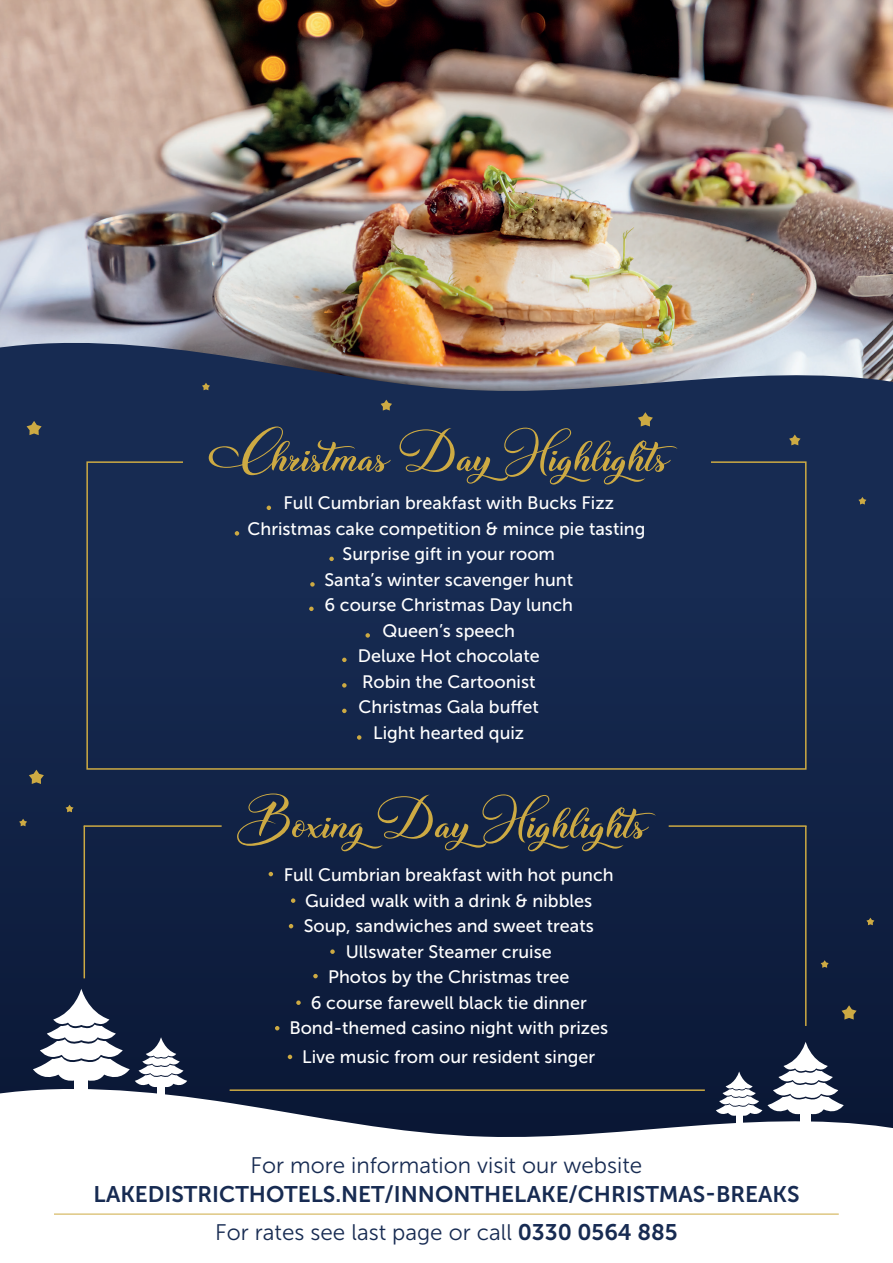
<style>
.page{position:relative;width:893px;height:1263px;background:#172b52}
.page>*{position:absolute;margin:0;border:0;box-sizing:border-box;transform-origin:0 0}
.t1{font:60px "Christmas Wish Calligraphy";color:#cdaa43;scale:1.07 1}
.t2{font:22.5px "Museo Sans 300";color:#172b52}
.t3{font:22.5px "Museo Sans 700";color:#172b52}
.t4{font:18px/25.5px "Museo Sans 500";color:#fff;text-align:center}
.s1{font-family:"Museo Sans 700"}
</style>
<div class="page">
<img style="left:0;top:0;width:893px;height:336px">
<div style="left:0;top:598px;width:893px;height:625px;background:#112245"></div>
<img style="left:0;top:336px;width:893px;height:68px">
<div style="left:86px;top:461px;width:720px;height:309px;border:2px solid #cdaa43"></div>
<div style="left:183px;top:422px;width:527px;height:70px;background:#172b52"></div>
<svg style="left:202px;top:383px;width:8px;height:7px"></svg>
<svg style="left:858px;top:497px;width:8px;height:7px"></svg>
<svg style="left:381px;top:400px;width:11px;height:10px"></svg>
<svg style="left:789px;top:434px;width:11px;height:11px"></svg>
<svg style="left:27px;top:421px;width:15px;height:14px"></svg>
<svg style="left:638px;top:412px;width:15px;height:14px"></svg>
<svg style="left:841px;top:1005px;width:16px;height:14px"></svg>
<svg style="left:29px;top:770px;width:15px;height:14px"></svg>
<svg style="left:821px;top:960px;width:8px;height:8px"></svg>
<svg style="left:19px;top:819px;width:8px;height:7px"></svg>
<svg style="left:866px;top:918px;width:8px;height:7px"></svg>
<svg style="left:66px;top:805px;width:8px;height:7px"></svg>
<svg style="left:267px;top:506px;width:4px;height:4px"></svg>
<svg style="left:235px;top:531px;width:4px;height:5px"></svg>
<svg style="left:329px;top:557px;width:5px;height:4px"></svg>
<svg style="left:310px;top:582px;width:5px;height:5px"></svg>
<svg style="left:309px;top:607px;width:5px;height:4px"></svg>
<svg style="left:365px;top:633px;width:5px;height:5px"></svg>
<svg style="left:342px;top:658px;width:5px;height:4px"></svg>
<svg style="left:342px;top:683px;width:5px;height:5px"></svg>
<svg style="left:342px;top:709px;width:5px;height:4px"></svg>
<svg style="left:357px;top:735px;width:4px;height:5px"></svg>
<svg style="left:269px;top:872px;width:4px;height:4px"></svg>
<svg style="left:291px;top:898px;width:4px;height:5px"></svg>
<svg style="left:289px;top:924px;width:4px;height:4px"></svg>
<svg style="left:330px;top:949px;width:5px;height:5px"></svg>
<svg style="left:313px;top:974px;width:5px;height:4px"></svg>
<svg style="left:296px;top:1000px;width:5px;height:5px"></svg>
<svg style="left:275px;top:1026px;width:4px;height:4px"></svg>
<svg style="left:288px;top:1055px;width:4px;height:4px"></svg>
<hr style="left:84px;top:825px;width:138px;height:2px;background:#cdaa43">
<hr style="left:669px;top:825px;width:137px;height:2px;background:#cdaa43">
<hr style="left:84px;top:826px;width:1px;height:152px;background:#cdaa43">
<hr style="left:805px;top:826px;width:1px;height:200px;background:#cdaa43">
<svg style="left:33px;top:989px;width:154px;height:93px"></svg>
<svg style="left:716px;top:1042px;width:128px;height:40px"></svg>
<svg style="left:0;top:1082px;width:893px;height:55px;fill:#0b1937"></svg>
<div style="left:0;top:1137px;width:893px;height:125px;background:#fff"></div>
<hr style="left:54px;top:1214px;width:785px;height:1px;background:#cdaa43">
<h1 class="t1" style="left:225px;top:415px;width:416px">Christmas Day Highlights</h1>
<p class="t4" style="left:247px;top:490px;width:399px">Full Cumbrian breakfast with Bucks Fizz<br>Christmas cake competition &amp; mince pie tasting<br>Surprise gift in your room<br>Santa’s winter scavenger hunt<br>6 course Christmas Day lunch<br>Queen’s speech<br>Deluxe Hot chocolate<br>Robin the Cartoonist<br>Christmas Gala buffet<br>Light hearted quiz</p>
<h1 class="t1" style="left:246px;top:782px;width:376px">Boxing Day Highlights</h1>
<p class="t4" style="left:284px;top:862px;width:331px">Full Cumbrian breakfast with hot punch Guided walk with a drink &amp; nibbles Soup, sandwiches and sweet treats Ullswater Steamer cruise<br>Photos by the Christmas tree<br>6 course farewell black tie dinner Bond-themed casino night with prizes</p>
<p class="t4" style="left:302px;top:1044px;width:295px">Live music from our resident singer</p>
<p class="t2" style="left:251px;top:1153px;width:393px">For more information visit our website</p>
<p class="t3" style="left:93px;top:1181px;width:708px">LAKEDISTRICTHOTELS.NET/INNONTHELAKE/CHRISTMAS-BREAKS</p>
<p class="t2" style="left:215px;top:1220px;width:464px">For rates see last page or call <span class="s1">0330 0564 885</span></p>
</div>
